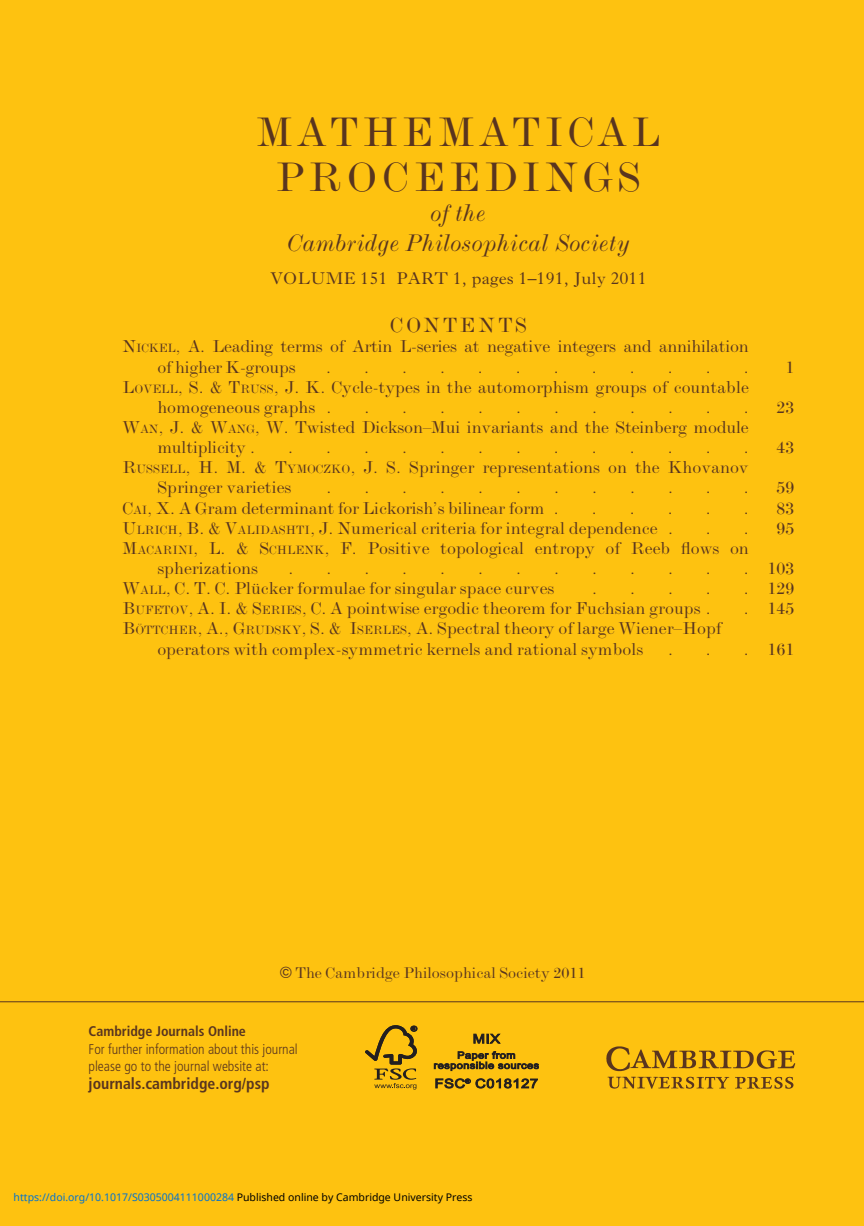
<style>
.page{position:relative;width:864px;height:1226px;background:#fff}
.page>*{position:absolute;margin:0;border:0;box-sizing:border-box;transform-origin:0 0}
.t1{font:expanded 42px/45.5px "Modern";letter-spacing:.1em;color:#59351f;text-align:center}
.t2{font:italic expanded 24.5px/29.8px "Modern";letter-spacing:.02em;color:#59351f;text-align:center}
.t3{font:expanded 21px "Modern";letter-spacing:.145em;color:#59351f}
.t4{font:expanded 17.5px/20.1px "Modern";color:#59351f}
.t5{font:17.5px "Imprint";color:#59351f}
.t6{font:expanded 15.75px "Modern";color:#59351f}
.t7{font:700 condensed 15.75px "Frutiger";color:#59351f}
.t8{font:300 condensed 14px/17.5px "Frutiger";color:#59351f}
.t9{font:700 condensed 14px "Frutiger";color:#59351f}
.t10{font:10.5px "Noto Sans";color:#0172cf}
.s1{font-size:12.25px}
.s2{font-family:"Helvetica";font-stretch:normal}
.s3{color:#000}
</style>
<div class="page">
<svg style="left:863px;top:0;width:1px;height:1225px"></svg>
<div style="left:0;top:0;width:863px;height:1225px;background:#fec210"></div>
<img style="left:606px;top:1046px;width:190px;height:43px">
<hr style="left:0;top:1001px;width:863px;height:1px;background:#59351f">
<svg style="left:365px;top:1025px;width:52px;height:64px"></svg>
<svg style="left:473px;top:1033px;width:27px;height:11px"></svg>
<svg style="left:433px;top:1051px;width:105px;height:19px"></svg>
<svg style="left:435px;top:1078px;width:103px;height:10px"></svg>
<h1 class="t1" style="left:256px;top:114px;width:405px">MATHEMATICAL<br>PROCEEDINGS</h1>
<h2 class="t2" style="left:287px;top:201px;width:344px">of the<br>Cambridge Philosophical Society</h2>
<p class="t5" style="left:270px;top:272px;width:378px">VOLUME 151 PART 1, pages 1–191, July 2011</p>
<p class="t3" style="left:390px;top:318px;width:138px">CONTENTS</p>
<p class="t4" style="left:157px;top:338px;width:592px;text-indent:-35px">N<span class="s1">ICKEL</span>, A. Leading terms of Artin L-series at negative integers and annihilation of higher K-groups</p>
<p class="t4" style="left:326px;top:359px;width:6px">.</p>
<p class="t4" style="left:364px;top:359px;width:6px">.</p>
<p class="t4" style="left:402px;top:359px;width:6px">.</p>
<p class="t4" style="left:440px;top:359px;width:6px">.</p>
<p class="t4" style="left:478px;top:359px;width:6px">.</p>
<p class="t4" style="left:515px;top:359px;width:6px">.</p>
<p class="t4" style="left:553px;top:359px;width:6px">.</p>
<p class="t4" style="left:591px;top:359px;width:6px">.</p>
<p class="t4" style="left:629px;top:359px;width:6px">.</p>
<p class="t4" style="left:667px;top:359px;width:6px">.</p>
<p class="t4" style="left:705px;top:359px;width:6px">.</p>
<p class="t4" style="left:743px;top:359px;width:6px">.</p>
<p class="t4" style="left:785px;top:359px;width:10px">1</p>
<p class="t4" style="left:157px;top:379px;width:592px;text-indent:-35px">L<span class="s1">OVELL</span>, S. &amp; T<span class="s1">RUSS</span>, J. K. Cycle-types in the automorphism groups of countable homogeneous graphs .</p>
<p class="t4" style="left:364px;top:399px;width:6px">.</p>
<p class="t4" style="left:402px;top:399px;width:6px">.</p>
<p class="t4" style="left:440px;top:399px;width:6px">.</p>
<p class="t4" style="left:478px;top:399px;width:6px">.</p>
<p class="t4" style="left:516px;top:399px;width:6px">.</p>
<p class="t4" style="left:554px;top:399px;width:6px">.</p>
<p class="t4" style="left:592px;top:399px;width:6px">.</p>
<p class="t4" style="left:629px;top:399px;width:6px">.</p>
<p class="t4" style="left:667px;top:399px;width:6px">.</p>
<p class="t4" style="left:705px;top:399px;width:6px">.</p>
<p class="t4" style="left:743px;top:399px;width:6px">.</p>
<p class="t4" style="left:776px;top:399px;width:19px">23</p>
<p class="t4" style="left:157px;top:419px;width:592px;text-indent:-35px">W<span class="s1">AN</span>, J. &amp; W<span class="s1">ANG</span>, W. Twisted Dickson–Mui invariants and the Steinberg module multiplicity .</p>
<p class="t4" style="left:288px;top:439px;width:6px">.</p>
<p class="t4" style="left:326px;top:439px;width:6px">.</p>
<p class="t4" style="left:364px;top:439px;width:6px">.</p>
<p class="t4" style="left:402px;top:439px;width:6px">.</p>
<p class="t4" style="left:440px;top:439px;width:6px">.</p>
<p class="t4" style="left:478px;top:439px;width:6px">.</p>
<p class="t4" style="left:516px;top:439px;width:6px">.</p>
<p class="t4" style="left:553px;top:439px;width:6px">.</p>
<p class="t4" style="left:591px;top:439px;width:6px">.</p>
<p class="t4" style="left:629px;top:439px;width:6px">.</p>
<p class="t4" style="left:667px;top:439px;width:6px">.</p>
<p class="t4" style="left:705px;top:439px;width:6px">.</p>
<p class="t4" style="left:743px;top:439px;width:6px">.</p>
<p class="t4" style="left:776px;top:439px;width:19px">43</p>
<p class="t4" style="left:157px;top:459px;width:592px;text-indent:-35px">R<span class="s1">USSELL</span>, H. M. &amp; T<span class="s1">YMOCZKO</span>, J. S. Springer representations on the Khovanov<br>Springer varieties</p>
<p class="t4" style="left:326px;top:479px;width:6px">.</p>
<p class="t4" style="left:364px;top:479px;width:6px">.</p>
<p class="t4" style="left:402px;top:479px;width:6px">.</p>
<p class="t4" style="left:440px;top:479px;width:6px">.</p>
<p class="t4" style="left:478px;top:479px;width:6px">.</p>
<p class="t4" style="left:516px;top:479px;width:6px">.</p>
<p class="t4" style="left:554px;top:479px;width:6px">.</p>
<p class="t4" style="left:592px;top:479px;width:6px">.</p>
<p class="t4" style="left:629px;top:479px;width:6px">.</p>
<p class="t4" style="left:667px;top:479px;width:6px">.</p>
<p class="t4" style="left:705px;top:479px;width:6px">.</p>
<p class="t4" style="left:743px;top:479px;width:6px">.</p>
<p class="t4" style="left:776px;top:479px;width:19px">59</p>
<p class="t4" style="left:123px;top:499px;width:437px">C<span class="s1">AI</span>, X. A Gram determinant for Lickorish’s bilinear form .</p>
<p class="t4" style="left:591px;top:499px;width:6px">.</p>
<p class="t4" style="left:629px;top:499px;width:6px">.</p>
<p class="t4" style="left:667px;top:499px;width:6px">.</p>
<p class="t4" style="left:705px;top:499px;width:6px">.</p>
<p class="t4" style="left:743px;top:499px;width:6px">.</p>
<p class="t4" style="left:776px;top:500px;width:19px">83</p>
<p class="t4" style="left:123px;top:520px;width:551px">U<span class="s1">LRICH</span>, B. &amp; V<span class="s1">ALIDASHTI</span>, J. Numerical criteria for integral dependence .</p>
<p class="t4" style="left:705px;top:520px;width:6px">.</p>
<p class="t4" style="left:743px;top:520px;width:6px">.</p>
<p class="t4" style="left:776px;top:520px;width:19px">95</p>
<p class="t4" style="left:157px;top:540px;width:592px;text-indent:-35px">M<span class="s1">ACARINI</span>, L. &amp; S<span class="s1">CHLENK</span>, F. Positive topological entropy of Reeb flows on spherizations</p>
<p class="t4" style="left:288px;top:560px;width:6px">.</p>
<p class="t4" style="left:326px;top:560px;width:6px">.</p>
<p class="t4" style="left:364px;top:560px;width:6px">.</p>
<p class="t4" style="left:402px;top:560px;width:6px">.</p>
<p class="t4" style="left:440px;top:560px;width:6px">.</p>
<p class="t4" style="left:478px;top:560px;width:6px">.</p>
<p class="t4" style="left:516px;top:560px;width:6px">.</p>
<p class="t4" style="left:554px;top:560px;width:6px">.</p>
<p class="t4" style="left:592px;top:560px;width:6px">.</p>
<p class="t4" style="left:629px;top:560px;width:6px">.</p>
<p class="t4" style="left:667px;top:560px;width:6px">.</p>
<p class="t4" style="left:705px;top:560px;width:6px">.</p>
<p class="t4" style="left:743px;top:560px;width:52px">. 103</p>
<p class="t4" style="left:122px;top:580px;width:433px">W<span class="s1">ALL</span>, C. T. C. Plücker formulae for singular space curves</p>
<p class="t4" style="left:592px;top:580px;width:6px">.</p>
<p class="t4" style="left:629px;top:580px;width:6px">.</p>
<p class="t4" style="left:667px;top:580px;width:6px">.</p>
<p class="t4" style="left:705px;top:580px;width:6px">.</p>
<p class="t4" style="left:743px;top:580px;width:52px">. 129</p>
<p class="t4" style="left:122px;top:600px;width:589px">B<span class="s1">UFETOV</span>, A. I. &amp; S<span class="s1">ERIES</span>, C. A pointwise ergodic theorem for Fuchsian groups .</p>
<p class="t4" style="left:743px;top:600px;width:52px">. 145</p>
<p class="t4" style="left:157px;top:620px;width:565px;text-indent:-35px">B<span class="s1">ÖTTCHER</span>, A., G<span class="s1">RUDSKY</span>, S. &amp; I<span class="s1">SERLES</span>, A. Spectral theory of large Wiener–Hopf operators with complex-symmetric kernels and rational symbols</p>
<p class="t4" style="left:667px;top:640px;width:6px">.</p>
<p class="t4" style="left:705px;top:640px;width:6px">.</p>
<p class="t4" style="left:743px;top:640px;width:52px">. 161</p>
<p class="t6" style="left:280px;top:967px;width:306px"><span class="s2">©</span> The Cambridge Philosophical Society 2011</p>
<p class="t9" style="left:89px;top:1025px;width:159px">Cambridge Journals Online</p>
<p class="t8" style="left:89px;top:1041px;width:210px">For further information about this journal please go to the journal website at:</p>
<p class="t7" style="left:89px;top:1076px;width:182px">journals.cambridge.org/psp</p>
<p class="t10" style="left:14px;top:1189px;width:460px">https://doi.org/10.1017/S0305004111000284 <span class="s3">Published online by Cambridge University Press</span></p>
</div>
